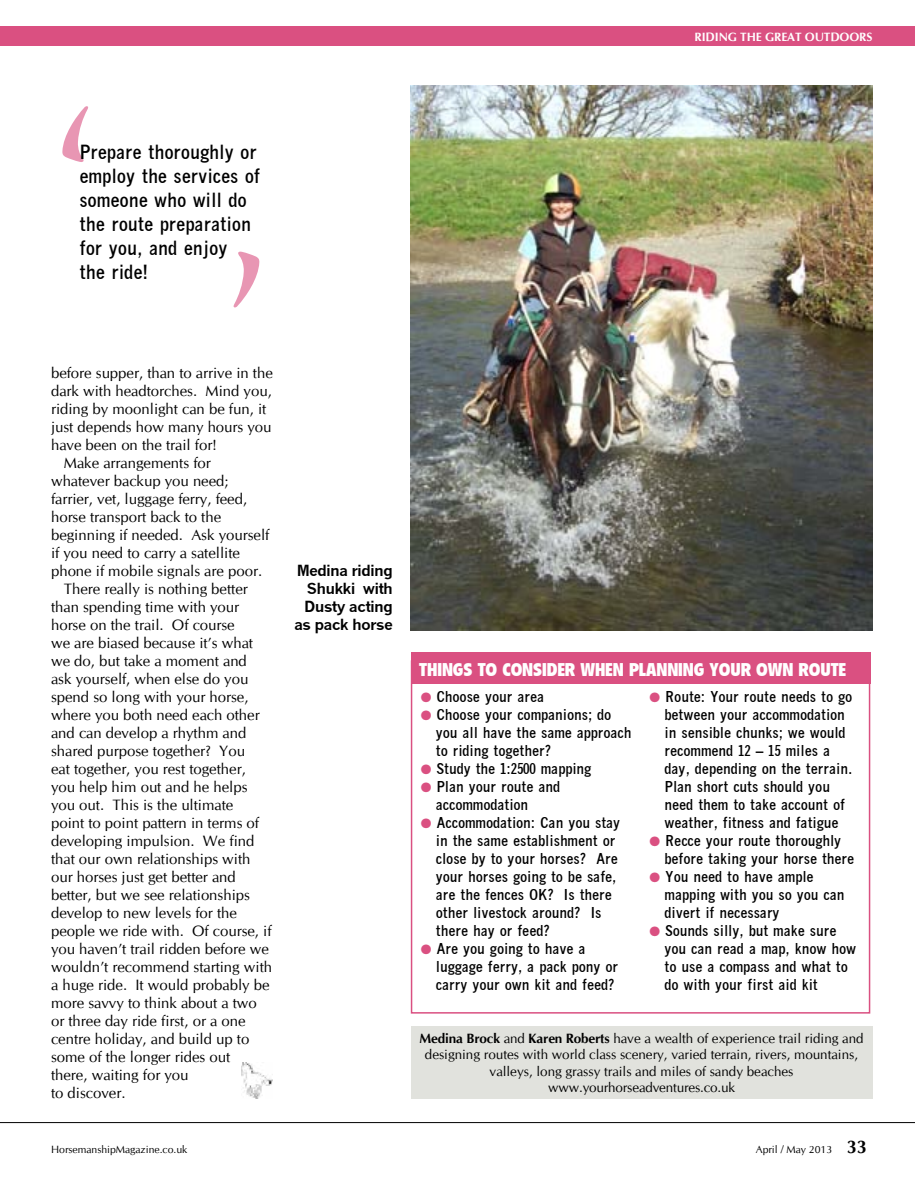
<style>
.page{position:relative;width:915px;height:1191px;background:#fff}
.page>*{position:absolute;margin:0;border:0;box-sizing:border-box;transform-origin:0 0}
.t1{font:19.5px/24px "There Sign Text 1";color:#000}
.t2{font:18px "There Sign Head 3";letter-spacing:-.005em;color:#fff}
.t3{font:15px "CG Omega";color:#000}
.t4{font:15px/18px "There Sign Text 1";color:#000}
.t5{font:15px/18px "There Sign Text 2";letter-spacing:-.01em;color:#000;text-align:right}
.t6{font:13.5px/16.2px "CG Omega";color:#000;text-align:center}
.t7{font:700 12px "CG Omega";letter-spacing:-.01em;color:#fff}
.t8{font:10.5px "CG Omega";color:#000}
.s1{color:#da5081}
.s2{font-weight:700}
.s3{font-weight:700;font-size:18px}
</style>
<div class="page">
<div style="left:0;top:26px;width:914px;height:20px;background:#da5081"></div>
<hr style="left:0;top:1122px;width:914px;height:1px;background:#000">
<div style="left:410px;top:660px;width:460px;height:353px;border:2px solid #da5081"></div>
<div style="left:410px;top:652px;width:460px;height:31px;background:#da5081"></div>
<img style="left:410px;top:85px;width:462px;height:545px">
<div style="left:410px;top:1026px;width:462px;height:72px;background:#e1e2dd"></div>
<img style="left:241px;top:1062px;width:32px;height:36px">
<p class="t7" style="left:694px;top:29px;width:15px">RIDING</p>
<p class="t7" style="left:740px;top:29px;width:75px">THE GREAT OUTDOO</p>
<p class="t7" style="left:858px;top:29px;width:14px">RS</p>
<h1 class="t1" style="left:79px;top:140px;width:182px">Prepare thoroughly or employ the services of someone who will do the route preparation for you, and enjoy<br>the ride!</h1>
<p class="t3" style="left:51px;top:364px;width:223px">before supper, than to arrive in the</p>
<p class="t3" style="left:51px;top:382px;width:222px">dark with headtorches. Mind you,</p>
<p class="t3" style="left:51px;top:400px;width:217px">riding by moonlight can be fun, it</p>
<p class="t3" style="left:51px;top:418px;width:222px">just depends how many hours you</p>
<p class="t3" style="left:51px;top:436px;width:167px">have been on the trail for!</p>
<p class="t3" style="left:64px;top:454px;width:148px">Make arrangements for</p>
<p class="t3" style="left:51px;top:472px;width:179px">whatever backup you need;</p>
<p class="t3" style="left:51px;top:490px;width:197px">farrier, vet, luggage ferry, feed,</p>
<p class="t3" style="left:51px;top:508px;width:171px">horse transport back to the</p>
<p class="t3" style="left:51px;top:526px;width:220px">beginning if needed. Ask yourself</p>
<p class="t3" style="left:51px;top:544px;width:190px">if you need to carry a satellite</p>
<p class="t3" style="left:51px;top:562px;width:212px">phone if mobile signals are poor.</p>
<p class="t3" style="left:64px;top:580px;width:185px">There really is nothing better</p>
<p class="t3" style="left:51px;top:598px;width:189px">than spending time with your</p>
<p class="t3" style="left:51px;top:616px;width:185px">horse on the trail. Of course</p>
<p class="t3" style="left:51px;top:634px;width:203px">we are biased because it’s what</p>
<p class="t3" style="left:51px;top:652px;width:197px">we do, but take a moment and</p>
<p class="t3" style="left:51px;top:670px;width:199px">ask yourself, when else do you</p>
<p class="t3" style="left:51px;top:688px;width:199px">spend so long with your horse,</p>
<p class="t3" style="left:51px;top:706px;width:210px">where you both need each other</p>
<p class="t3" style="left:51px;top:724px;width:197px">and can develop a rhythm and</p>
<p class="t3" style="left:51px;top:742px;width:195px">shared purpose together? You</p>
<p class="t3" style="left:51px;top:760px;width:196px">eat together, you rest together,</p>
<p class="t3" style="left:51px;top:778px;width:198px">you help him out and he helps</p>
<p class="t3" style="left:51px;top:796px;width:184px">you out. This is the ultimate</p>
<p class="t3" style="left:51px;top:814px;width:209px">point to point pattern in terms of</p>
<p class="t3" style="left:51px;top:832px;width:205px">developing impulsion. We find</p>
<p class="t3" style="left:51px;top:850px;width:201px">that our own relationships with</p>
<p class="t3" style="left:51px;top:868px;width:186px">our horses just get better and</p>
<p class="t3" style="left:51px;top:886px;width:200px">better, but we see relationships</p>
<p class="t3" style="left:51px;top:904px;width:187px">develop to new levels for the</p>
<p class="t3" style="left:51px;top:922px;width:222px">people we ride with. Of course, if</p>
<p class="t3" style="left:51px;top:940px;width:219px">you haven’t trail ridden before we</p>
<p class="t3" style="left:51px;top:958px;width:222px">wouldn’t recommend starting with</p>
<p class="t3" style="left:51px;top:976px;width:220px">a huge ride. It would probably be</p>
<p class="t3" style="left:51px;top:994px;width:207px">more savvy to think about a two</p>
<p class="t3" style="left:51px;top:1012px;width:196px">or three day ride first, or a one</p>
<p class="t3" style="left:51px;top:1030px;width:200px">centre holiday, and build up to</p>
<p class="t3" style="left:51px;top:1048px;width:181px">some of the longer rides out</p>
<p class="t3" style="left:51px;top:1066px;width:139px">there, waiting for you</p>
<p class="t3" style="left:51px;top:1084px;width:76px">to discover.</p>
<p class="t5" style="left:294px;top:562px;width:100px">Medina riding<br>Shukki with<br>Dusty acting as pack horse</p>
<p class="t2" style="left:419px;top:659px;width:428px">THINGS TO CONSIDER WHEN PLANNING YOUR OWN ROUTE</p>
<p class="t4" style="left:420px;top:688px;width:125px"><span class="s1">●</span> Choose your area</p>
<p class="t4" style="left:435px;top:706px;width:197px;text-indent:-15px"><span class="s1">●</span> Choose your companions; do you all have the same approach to riding together?</p>
<p class="t4" style="left:420px;top:760px;width:172px"><span class="s1">●</span> Study the 1:2500 mapping</p>
<p class="t4" style="left:435px;top:778px;width:126px;text-indent:-15px"><span class="s1">●</span> Plan your route and accommodation</p>
<p class="t4" style="left:435px;top:814px;width:186px;text-indent:-15px"><span class="s1">●</span> Accommodation: Can you stay in the same establishment or close by to your horses? Are your horses going to be safe, are the fences OK? Is there other livestock around? Is there hay or feed?</p>
<p class="t4" style="left:435px;top:940px;width:184px;text-indent:-15px"><span class="s1">●</span> Are you going to have a luggage ferry, a pack pony or carry your own kit and feed?</p>
<p class="t4" style="left:664px;top:688px;width:189px;text-indent:-15px"><span class="s1">●</span> Route: Your route needs to go between your accommodation in sensible chunks; we would recommend 12 – 15 miles a day, depending on the terrain.<br>Plan short cuts should you need them to take account of weather, fitness and fatigue</p>
<p class="t4" style="left:664px;top:832px;width:191px;text-indent:-15px"><span class="s1">●</span> Recce your route thoroughly before taking your horse there</p>
<p class="t4" style="left:664px;top:868px;width:181px;text-indent:-15px"><span class="s1">●</span> You need to have ample mapping with you so you can divert if necessary</p>
<p class="t4" style="left:664px;top:922px;width:193px;text-indent:-15px"><span class="s1">●</span> Sounds silly, but make sure you can read a map, know how to use a compass and what to do with your first aid kit</p>
<p class="t6" style="left:419px;top:1030px;width:445px"><span class="s2">Medina Brock</span> and <span class="s2">Karen Roberts</span> have a wealth of experience trail riding and designing routes with world class scenery, varied terrain, rivers, mountains, valleys, long grassy trails and miles of sandy beaches www.yourhorseadventures.co.uk</p>
<p class="t8" style="left:51px;top:1142px;width:138px">HorsemanshipMagazine.co.uk</p>
<p class="t8" style="left:755px;top:1143px;width:112px">April / May 2013 <span class="s3">33</span></p>
</div>
